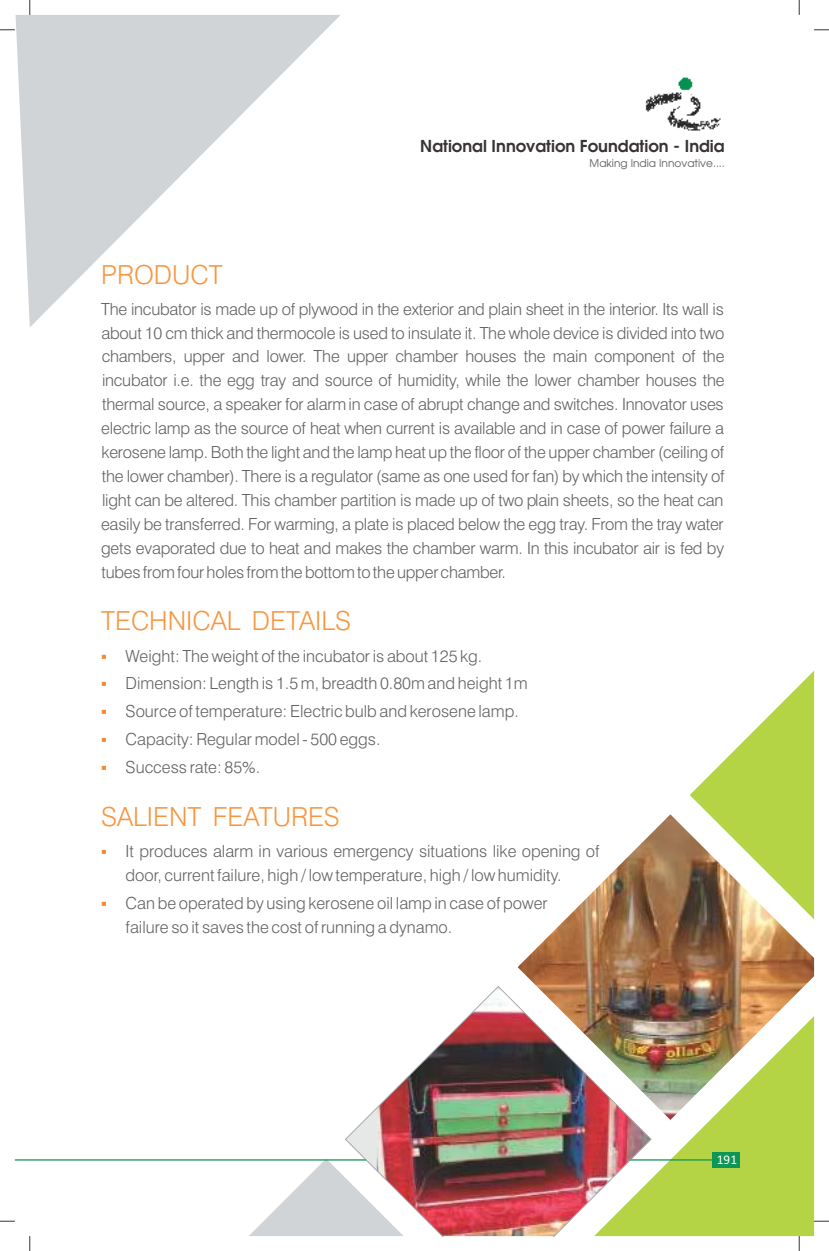
<style>
.page{position:relative;width:829px;height:1251px;background:#fff}
.page>*{position:absolute;margin:0;border:0;box-sizing:border-box;transform-origin:0 0}
.t1{font:300 26.25px "Swiss 721 BT";color:#f79640}
.t2{font:300 16.62px/24px "Swiss 721 BT";color:#616161}
.t3{font:700 16.28px "Vn Avant";color:#383336}
.t4{font:14.17px/27.8px "Wingdings";color:#f58733;text-align:justify}
.t5{font:13.3px "Calibri";color:#fff}
.t6{font:10.67px "Vn Avant";color:#616161}
</style>
<div class="page">
<svg style="left:669px;top:1119px;width:145px;height:116px;background:#bad652"></svg>
<img style="left:345px;top:986px;width:307px;height:172px">
<img style="left:517px;top:814px;width:297px;height:305px">
<svg style="left:689px;top:671px;width:125px;height:248px"></svg>
<svg style="left:16px;top:15px;width:324px;height:312px;fill:#d7d9db"></svg>
<img style="left:645px;top:77px;width:76px;height:54px">
<div style="left:712px;top:1151px;width:28px;height:16px;background:#0d9654"></div>
<svg style="left:0;top:29px;width:15px;height:1px"></svg>
<svg style="left:814px;top:29px;width:14px;height:1px"></svg>
<svg style="left:798px;top:0;width:1px;height:15px"></svg>
<svg style="left:798px;top:1235px;width:1px;height:15px"></svg>
<svg style="left:29px;top:0;width:1px;height:15px"></svg>
<svg style="left:0;top:1158px;width:725px;height:92px"></svg>
<svg style="left:814px;top:1220px;width:14px;height:1px"></svg>
<h1 class="t1" style="left:101px;top:263px;width:123px">PRODUCT</h1>
<p class="t3" style="left:420px;top:140px;width:306px">National Innovation Foundation - India</p>
<p class="t6" style="left:589px;top:159px;width:137px">Making India Innovative....</p>
<p class="t2" style="left:101px;top:298px;width:625px;text-align:justify">The incubator is made up of plywood in the exterior and plain sheet in the interior. Its wall is about 10 cm thick and thermocole is used to insulate it. The whole device is divided into two chambers, upper and lower. The upper chamber houses the main component of the incubator i.e. the egg tray and source of humidity, while the lower chamber houses the thermal source, a speaker for alarm in case of abrupt change and switches. Innovator uses electric lamp as the source of heat when current is available and in case of power failure a kerosene lamp. Both the light and the lamp heat up the floor of the upper chamber (ceiling of the lower chamber). There is a regulator (same as one used for fan) by which the intensity of light can be altered. This chamber partition is made up of two plain sheets, so the heat can easily be transferred. For warming, a plate is placed below the egg tray. From the tray water gets evaporated due to heat and makes the chamber warm. In this incubator air is fed by tubes from four holes from the bottom to the upper chamber.</p>
<h1 class="t1" style="left:101px;top:610px;width:251px">TECHNICAL DETAILS</h1>
<p class="t4" style="left:101px;top:643px;width:14px">▪ ▪ ▪ ▪ ▪</p>
<p class="t2" style="left:126px;top:643px;width:403px;line-height:27.8px">Weight: The weight of the incubator is about 125 kg.<br>Dimension: Length is 1.5 m, breadth 0.80m and height 1m Source of temperature: Electric bulb and kerosene lamp.<br>Capacity: Regular model - 500 eggs.<br>Success rate: 85%.</p>
<h1 class="t1" style="left:101px;top:805px;width:240px">SALIENT FEATURES</h1>
<p class="t4" style="left:101px;top:838px;width:14px">▪</p>
<p class="t4" style="left:101px;top:890px;width:14px">▪</p>
<p class="t2" style="left:126px;top:840px;width:475px">It produces alarm in various emergency situations like opening of door, current failure, high / low temperature, high / low humidity.</p>
<p class="t2" style="left:126px;top:892px;width:423px">Can be operated by using kerosene oil lamp in case of power failure so it saves the cost of running a dynamo.</p>
<p class="t5" style="left:716px;top:1153px;width:22px">191</p>
</div>
